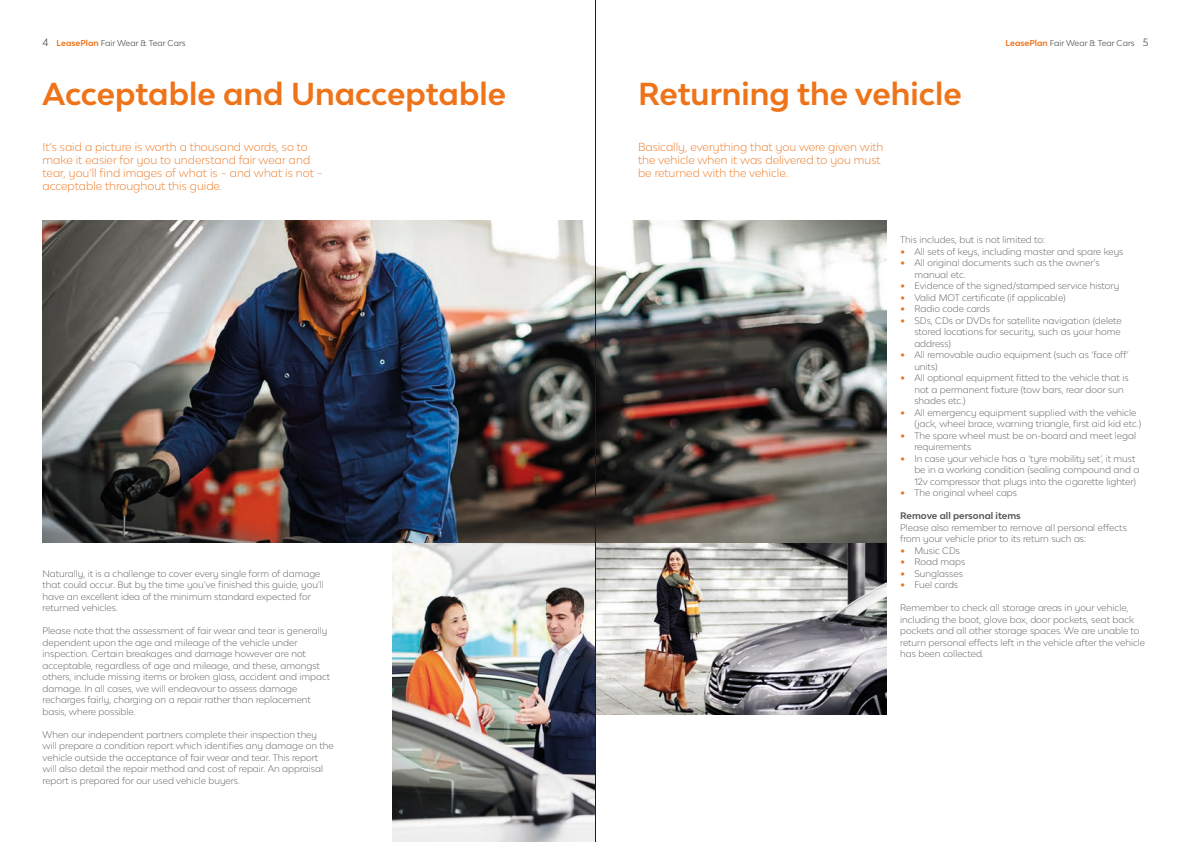
<style>
.page{position:relative;width:1191px;height:842px;background:#fff}
.page>*{position:absolute;margin:0;border:0;box-sizing:border-box;transform-origin:0 0}
.t1{font:700 30px "Lease Plan";color:#ee7319}
.t2{font:300 11px/13px "Lease Plan";color:#ee7319}
.t3{font:300 9px/11.5px "Lease Plan";color:#545656}
.t4{font:700 9px "Lease Plan";color:#545656}
.t5{font:8px "Lease Plan";color:#545656}
.s1{font-size:10px}
.s2{font-weight:700;color:#ee7319}
.s3{font-weight:700;font-size:13px;color:#ee7319}
</style>
<div class="page">
<img style="left:392px;top:542px;width:203px;height:300px">
<img style="left:596px;top:542px;width:290px;height:172px">
<img style="left:43px;top:220px;width:843px;height:322px">
<hr style="left:595px;top:0;width:1px;height:842px;background:#1d1d1b">
<p class="t5" style="left:43px;top:38px;width:145px"><span class="s1">4</span> <span class="s2">LeasePlan</span> Fair Wear &amp; Tear Cars</p>
<p class="t5" style="left:1005px;top:38px;width:144px"><span class="s2">LeasePlan</span> Fair Wear &amp; Tear Cars <span class="s1">5</span></p>
<h1 class="t1" style="left:43px;top:74px;width:465px">Acceptable and Unacceptable</h1>
<h1 class="t1" style="left:638px;top:74px;width:325px">Returning the vehicle</h1>
<p class="t2" style="left:43px;top:140px;width:282px">It’s said a picture is worth a thousand words, so to make it easier for you to understand fair wear and tear, you’ll find images of what is – and what is not – acceptable throughout this guide.</p>
<p class="t2" style="left:638px;top:140px;width:247px">Basically, everything that you were given with the vehicle when it was delivered to you must be returned with the vehicle.</p>
<p class="t3" style="left:43px;top:567px;width:283px">Naturally, it is a challenge to cover every single form of damage that could occur. But by the time you’ve finished this guide, you’ll have an excellent idea of the minimum standard expected for returned vehicles.</p>
<p class="t3" style="left:43px;top:625px;width:289px">Please note that the assessment of fair wear and tear is generally dependent upon the age and mileage of the vehicle under inspection. Certain breakages and damage however are not acceptable, regardless of age and mileage, and these, amongst others, include missing items or broken glass, accident and impact damage. In all cases, we will endeavour to assess damage recharges fairly, charging on a repair rather than replacement basis, where possible.</p>
<p class="t3" style="left:43px;top:728px;width:292px">When our independent partners complete their inspection they will prepare a condition report which identifies any damage on the vehicle outside the acceptance of fair wear and tear. This report will also detail the repair method and cost of repair. An appraisal report is prepared for our used vehicle buyers.</p>
<p class="t3" style="left:900px;top:234px;width:146px">This includes, but is not limited to:</p>
<p class="t3" style="left:900px;top:245px;width:225px"><span class="s3">•</span> All sets of keys, including master and spare keys</p>
<p class="t3" style="left:914px;top:257px;width:187px;text-indent:-14px"><span class="s3">•</span> All original documents such as the owner’s manual etc.</p>
<p class="t3" style="left:900px;top:280px;width:221px"><span class="s3">•</span> Evidence of the signed/stamped service history</p>
<p class="t3" style="left:900px;top:291px;width:167px"><span class="s3">•</span> Valid MOT certificate (if applicable)</p>
<p class="t3" style="left:900px;top:303px;width:91px"><span class="s3">•</span> Radio code cards</p>
<p class="t3" style="left:914px;top:314px;width:209px;text-indent:-14px"><span class="s3">•</span> SDs, CDs or DVDs for satellite navigation (delete stored locations for security, such as your home address)</p>
<p class="t3" style="left:914px;top:349px;width:216px;text-indent:-14px"><span class="s3">•</span> All removable audio equipment (such as ‘face off’ units)</p>
<p class="t3" style="left:914px;top:372px;width:216px;text-indent:-14px"><span class="s3">•</span> All optional equipment fitted to the vehicle that is not a permanent fixture (tow bars, rear door sun shades etc.)</p>
<p class="t3" style="left:914px;top:406px;width:228px;text-indent:-14px"><span class="s3">•</span> All emergency equipment supplied with the vehicle (jack, wheel brace, warning triangle, first aid kid etc.)</p>
<p class="t3" style="left:914px;top:429px;width:223px;text-indent:-14px"><span class="s3">•</span> The spare wheel must be on-board and meet legal requirements</p>
<p class="t3" style="left:914px;top:452px;width:226px;text-indent:-14px"><span class="s3">•</span> In case your vehicle has a ‘tyre mobility set’, it must be in a working condition (sealing compound and a<br>12v compressor that plugs into the cigarette lighter)</p>
<p class="t3" style="left:900px;top:487px;width:118px"><span class="s3">•</span> The original wheel caps</p>
<p class="t4" style="left:900px;top:510px;width:122px">Remove all personal items</p>
<p class="t3" style="left:900px;top:521px;width:228px">Please also remember to remove all personal effects from your vehicle prior to its return such as:</p>
<p class="t3" style="left:900px;top:544px;width:61px"><span class="s3">•</span> Music CDs</p>
<p class="t3" style="left:900px;top:556px;width:67px"><span class="s3">•</span> Road maps</p>
<p class="t3" style="left:900px;top:567px;width:64px"><span class="s3">•</span> Sunglasses</p>
<p class="t3" style="left:900px;top:579px;width:59px"><span class="s3">•</span> Fuel cards</p>
<p class="t3" style="left:900px;top:602px;width:246px">Remember to check all storage areas in your vehicle, including the boot, glove box, door pockets, seat back pockets and all other storage spaces. We are unable to return personal effects left in the vehicle after the vehicle has been collected.</p>
</div>
